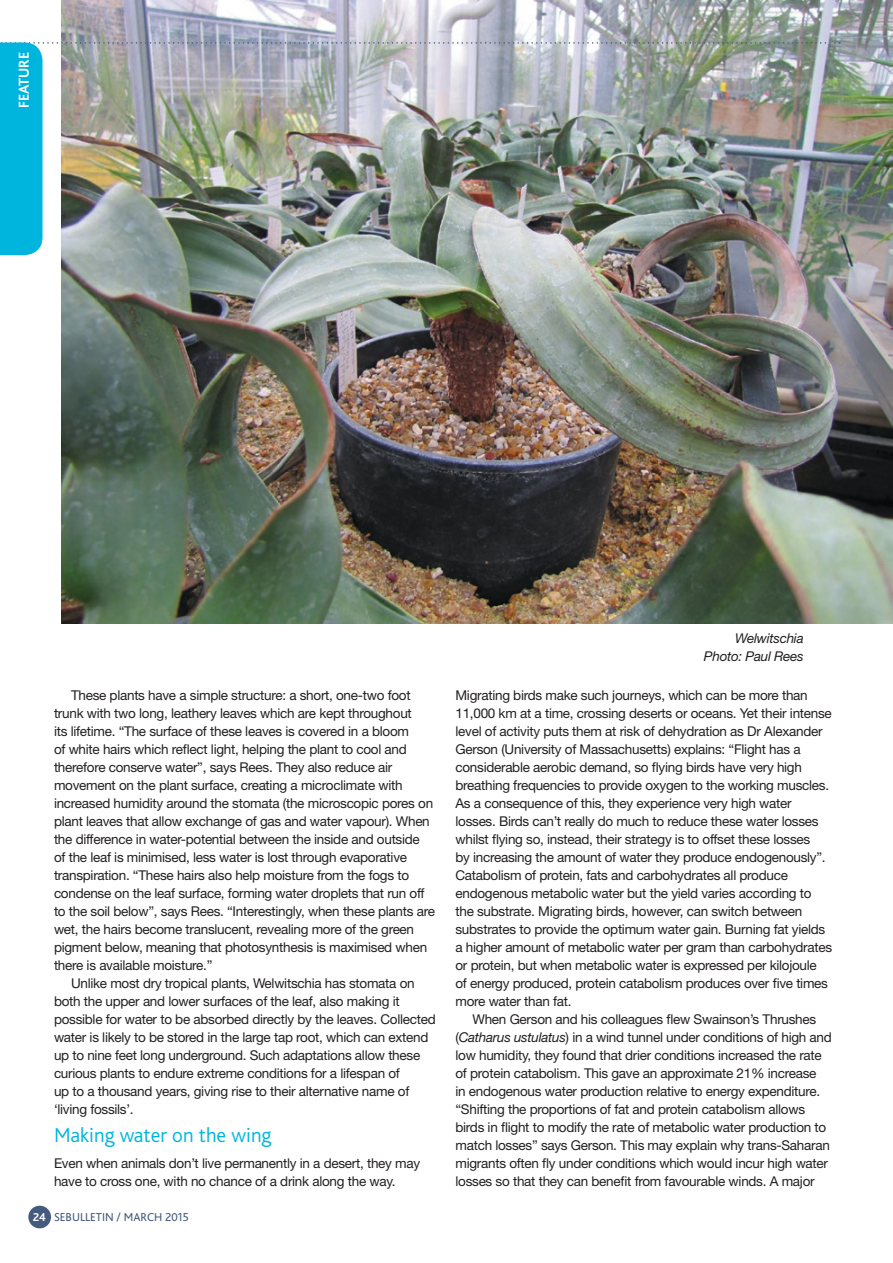
<style>
.page{position:relative;width:893px;height:1263px;background:#fff}
.page>*{position:absolute;margin:0;border:0;box-sizing:border-box;transform-origin:0 0}
.Subheads{font:300 21px "Bliss";color:#00b5dd}
.Side_headers{font:700 15px "Bliss";color:#fff}
.Standard_full_out{font:13.5px/18px "Helvetica Neue LT";letter-spacing:-.02em;color:#231f20}
.Orange_caption{font:italic 13.5px "Helvetica Neue LT";letter-spacing:-.02em;color:#231f20}
.t1{font:12px "Bliss";color:#445b7e}
.s1{font-weight:700;color:#fff}
.s2{font-style:italic}
</style>
<div class="page">
<img style="left:61px;top:0;width:832px;height:624px">
<div style="left:28px;top:1206px;width:23px;height:22px;background:#445b7e;border-radius:50%"></div>
<img style="left:0;top:42px;width:840px;height:213px">
<p class="Side_headers" style="left:16px;top:108px;width:58px;rotate:-90deg">FEATURE</p>
<p class="Standard_full_out" style="left:54px;top:685px;width:382px;text-indent:17px">These plants have a simple structure: a short, one-two foot trunk with two long, leathery leaves which are kept throughout<br>its lifetime. “The surface of these leaves is covered in a bloom<br>of white hairs which reflect light, helping the plant to cool and therefore conserve water”, says Rees. They also reduce air movement on the plant surface, creating a microclimate with increased humidity around the stomata (the microscopic pores on plant leaves that allow exchange of gas and water vapour). When the difference in water-potential between the inside and outside<br>of the leaf is minimised, less water is lost through evaporative transpiration. “These hairs also help moisture from the fogs to condense on the leaf surface, forming water droplets that run off to the soil below”, says Rees. “Interestingly, when these plants are wet, the hairs become translucent, revealing more of the green pigment below, meaning that photosynthesis is maximised when there is available moisture.”</p>
<p class="Standard_full_out" style="left:54px;top:973px;width:383px;text-indent:17px">Unlike most dry tropical plants, Welwitschia has stomata on both the upper and lower surfaces of the leaf, also making it possible for water to be absorbed directly by the leaves. Collected water is likely to be stored in the large tap root, which can extend up to nine feet long underground. Such adaptations allow these curious plants to endure extreme conditions for a lifespan of<br>up to a thousand years, giving rise to their alternative name of ‘living fossils’.</p>
<p class="Subheads" style="left:54px;top:1124px;width:219px">Making water on the wing</p>
<p class="Standard_full_out" style="left:54px;top:1154px;width:368px">Even when animals don’t live permanently in a desert, they may have to cross one, with no chance of a drink along the way.</p>
<p class="t1" style="left:33px;top:1210px;width:158px"><span class="s1">24</span> SEBULLETIN / MARCH 2015</p>
<p class="Orange_caption" style="left:735px;top:630px;width:70px">Welwitschia</p>
<p class="Orange_caption" style="left:704px;top:648px;width:101px">Photo: Paul Rees</p>
<p class="Standard_full_out" style="left:455px;top:685px;width:378px">Migrating birds make such journeys, which can be more than 11,000 km at a time, crossing deserts or oceans. Yet their intense level of activity puts them at risk of dehydration as Dr Alexander Gerson (University of Massachusetts) explains: “Flight has a considerable aerobic demand, so flying birds have very high breathing frequencies to provide oxygen to the working muscles.<br>As a consequence of this, they experience very high water losses. Birds can’t really do much to reduce these water losses whilst flying so, instead, their strategy is to offset these losses<br>by increasing the amount of water they produce endogenously”.<br>Catabolism of protein, fats and carbohydrates all produce endogenous metabolic water but the yield varies according to the substrate. Migrating birds, however, can switch between substrates to provide the optimum water gain. Burning fat yields a higher amount of metabolic water per gram than carbohydrates or protein, but when metabolic water is expressed per kilojoule<br>of energy produced, protein catabolism produces over five times more water than fat.</p>
<p class="Standard_full_out" style="left:455px;top:1009px;width:378px;text-indent:17px">When Gerson and his colleagues flew Swainson’s Thrushes (<span class="s2">Catharus ustulatus</span>) in a wind tunnel under conditions of high and low humidity, they found that drier conditions increased the rate of protein catabolism. This gave an approximate 21% increase<br>in endogenous water production relative to energy expenditure. “Shifting the proportions of fat and protein catabolism allows birds in flight to modify the rate of metabolic water production to match losses” says Gerson. This may explain why trans-Saharan migrants often fly under conditions which would incur high water losses so that they can benefit from favourable winds. A major</p>
</div>
